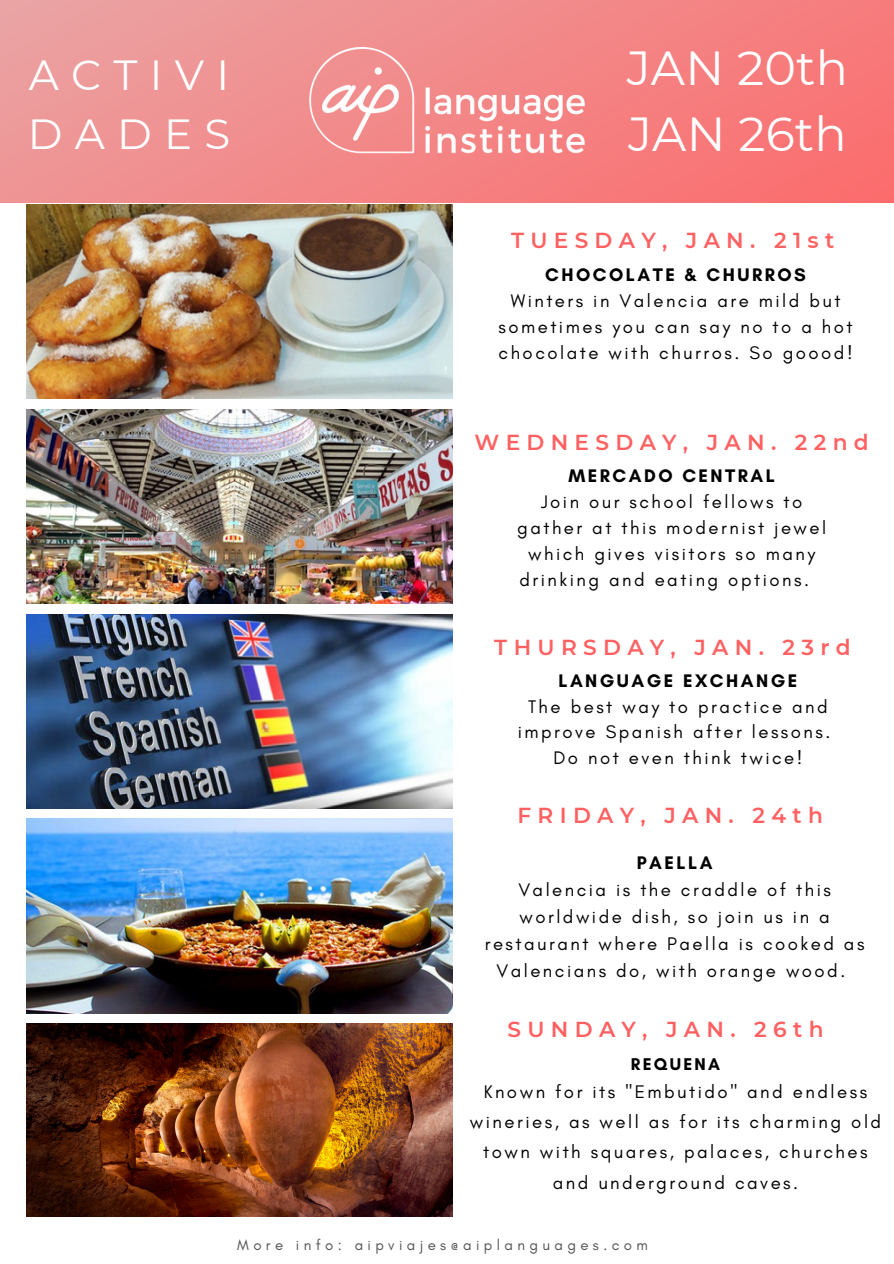
<style>
.page{position:relative;width:894px;height:1264px;background:#fff}
.page>*{position:absolute;margin:0;border:0;box-sizing:border-box;transform-origin:0 0}
.t1{font:47.7px/66.4px "Montserrat";letter-spacing:.005em;color:#fff}
.t2{font:42px/58.5px "Montserrat";letter-spacing:.29em;color:#fff}
.t3{font:600 21.75px "Montserrat";letter-spacing:.29em;color:#ff6162}
.t4{font:18.6px/30.3px "Glacial Indifference";letter-spacing:.135em;color:#000;text-align:center}
.t5{font:700 18.6px "Glacial Indifference";letter-spacing:.135em;color:#000}
.t6{font:700 17.4px "Glacial Indifference";letter-spacing:.135em;color:#000}
.t7{font:15px "Glacial Indifference";letter-spacing:.29em;color:#545454}
</style>
<div class="page">
<img style="left:26px;top:205px;width:426px;height:193px">
<img style="left:26px;top:410px;width:426px;height:193px">
<img style="left:26px;top:614px;width:426px;height:194px">
<img style="left:26px;top:818px;width:426px;height:194px">
<img style="left:26px;top:1023px;width:426px;height:193px">
<div style="left:0;top:0;width:893px;height:203px;background:linear-gradient(to right,#ec9d9d,#f97374)"></div>
<img style="left:307px;top:48px;width:280px;height:114px">
<h2 class="t2" style="left:28px;top:45px;width:204px">ACTIVI<br>DADES</h2>
<h1 class="t1" style="left:626px;top:33px;width:223px">JAN 20th<br>JAN 26th</h1>
<p class="t3" style="left:511px;top:225px;width:325px">TUESDAY, JAN. 21st</p>
<p class="t5" style="left:545px;top:263px;width:262px">CHOCOLATE &amp; CHURROS</p>
<p class="t4" style="left:498px;top:288px;width:355px;line-height:26px">Winters in Valencia are mild but sometimes you can say no to a hot chocolate with churros. So goood!</p>
<p class="t3" style="left:474px;top:426px;width:396px">WEDNESDAY, JAN. 22nd</p>
<p class="t5" style="left:568px;top:464px;width:208px">MERCADO CENTRAL</p>
<p class="t4" style="left:541px;top:487px;width:263px">Join our school fellows to</p>
<p class="t4" style="left:517px;top:513px;width:310px">gather at this modernist jewel</p>
<p class="t4" style="left:528px;top:539px;width:288px">which gives visitors so many</p>
<p class="t4" style="left:519px;top:565px;width:291px">drinking and eating options.</p>
<p class="t3" style="left:494px;top:632px;width:358px">THURSDAY, JAN. 23rd</p>
<p class="t5" style="left:558px;top:669px;width:240px">LANGUAGE EXCHANGE</p>
<p class="t4" style="left:517px;top:694px;width:314px;line-height:25.5px">The best way to practice and improve Spanish after lessons.<br>Do not even think twice!</p>
<p class="t3" style="left:517px;top:799px;width:307px">FRIDAY, JAN. 24th</p>
<p class="t5" style="left:636px;top:850px;width:77px">PAELLA</p>
<p class="t4" style="left:484px;top:876px;width:381px;line-height:27px">Valencia is the craddle of this worldwide dish, so join us in a restaurant where Paella is cooked as<br>Valencians do, with orange wood.</p>
<p class="t3" style="left:507px;top:1013px;width:317px">SUNDAY, JAN. 26th</p>
<p class="t6" style="left:630px;top:1052px;width:91px">REQUENA</p>
<p class="t4" style="left:469px;top:1076px;width:413px">Known for its "Embutido" and endless wineries, as well as for its charming old town with squares, palaces, churches and underground caves.</p>
<p class="t7" style="left:237px;top:1236px;width:412px">More info: aipviajes@aiplanguages.com</p>
</div>
